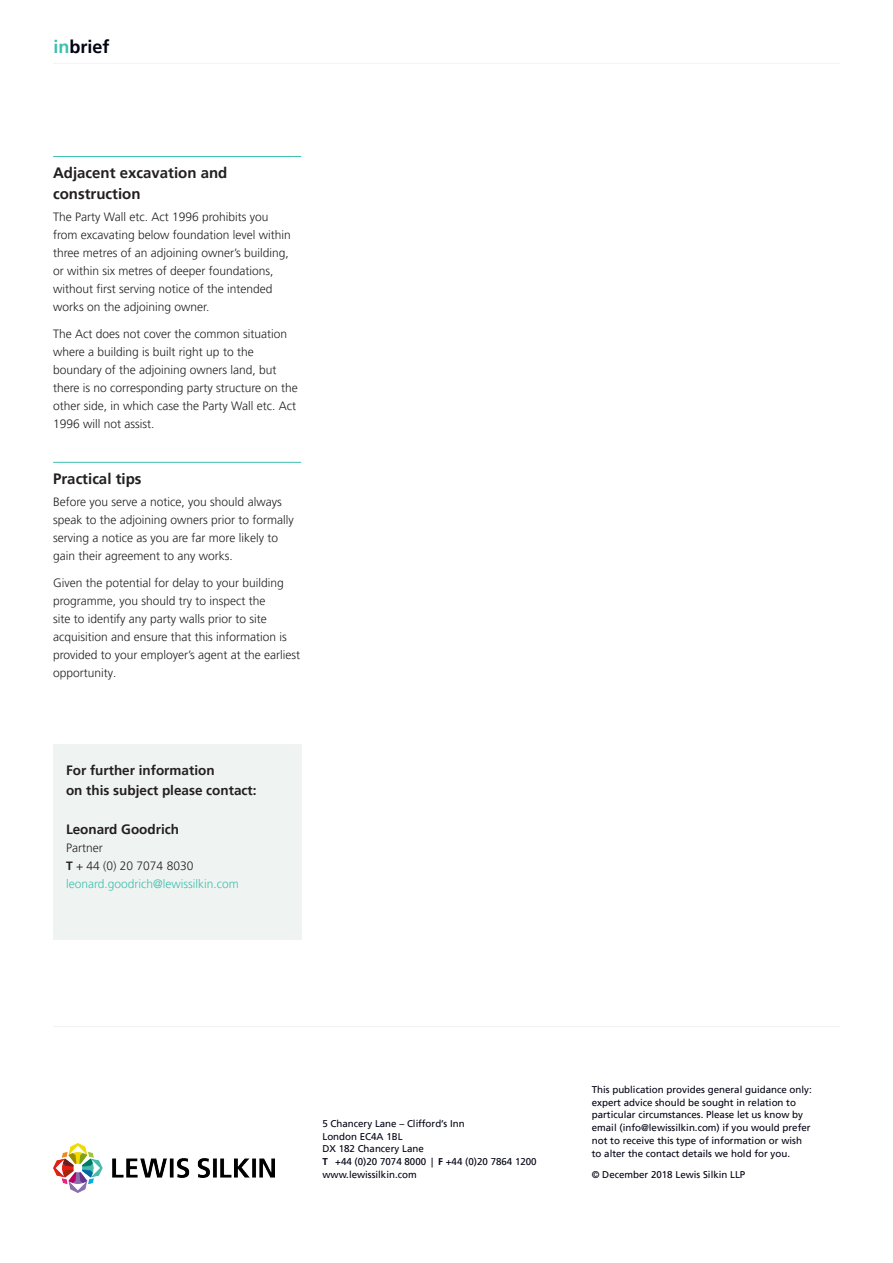
<style>
.page{position:relative;width:893px;height:1263px;background:#fff}
.page>*{position:absolute;margin:0;border:0;box-sizing:border-box;transform-origin:0 0}
.t1{font:700 18px "Frutiger LT Pro";color:#000212}
.Inbrief_Sub-heading{font:700 15px/21px "Frutiger LT Pro";color:#231f20}
.t2{font:700 13.5px/19.5px "Frutiger LT Pro";color:#231f20}
.t3{font:300 12px/18px "Frutiger LT Pro";color:#231f20}
.t4{font:300 12px/18px "Frutiger LT Pro";color:#3fbfae}
.t5{font:9.75px/12.8px "Frutiger LT Pro";color:#000212}
.s1{color:#3fbfae}
.s2{font-weight:700;color:#231f20}
.s3{color:#231f20}
.s4{font-weight:700}
</style>
<div class="page">
<hr style="left:53px;top:156px;width:248px;height:1px;background:#3fbfae">
<hr style="left:53px;top:462px;width:248px;height:1px;background:#3fbfae">
<div style="left:53px;top:744px;width:248px;height:196px;background:#eff4f2"></div>
<hr style="left:53px;top:63px;width:787px;height:1px;background:#eff4f2">
<hr style="left:53px;top:1026px;width:787px;height:1px;background:#eff4f2">
<img style="left:53px;top:1143px;width:221px;height:50px">
<p class="t1" style="left:54px;top:36px;width:58px"><span class="s1">in</span>brief</p>
<p class="Inbrief_Sub-heading" style="left:53px;top:162px;width:176px">Adjacent excavation and construction</p>
<p class="t3" style="left:53px;top:208px;width:239px">The Party Wall etc. Act 1996 prohibits you from excavating below foundation level within three metres of an adjoining owner’s building, or within six metres of deeper foundations, without first serving notice of the intended works on the adjoining owner.</p>
<p class="t3" style="left:53px;top:325px;width:246px">The Act does not cover the common situation where a building is built right up to the boundary of the adjoining owners land, but there is no corresponding party structure on the other side, in which case the Party Wall etc. Act 1996 will not assist.</p>
<p class="Inbrief_Sub-heading" style="left:53px;top:468px;width:90px">Practical tips</p>
<p class="t3" style="left:53px;top:493px;width:242px">Before you serve a notice, you should always speak to the adjoining owners prior to formally serving a notice as you are far more likely to gain their agreement to any works.</p>
<p class="t3" style="left:53px;top:574px;width:249px">Given the potential for delay to your building programme, you should try to inspect the<br>site to identify any party walls prior to site acquisition and ensure that this information is provided to your employer’s agent at the earliest opportunity.</p>
<p class="t2" style="left:66px;top:761px;width:192px">For further information<br>on this subject please contact:</p>
<p class="t2" style="left:66px;top:819px;width:115px">Leonard Goodrich</p>
<p class="t3" style="left:66px;top:839px;width:38px">Partner</p>
<p class="t4" style="left:66px;top:857px;width:174px"><span class="s2">T</span> <span class="s3">+ 44 (0) 20 7074 8030 </span>leonard.goodrich@lewissilkin.com</p>
<p class="t5" style="left:322px;top:1117px;width:144px">5 Chancery Lane – Clifford’s Inn<br>London EC4A 1BL</p>
<p class="t5" style="left:322px;top:1143px;width:103px">DX 182 Chancery Lane</p>
<p class="t5" style="left:322px;top:1155px;width:216px"><span class="s4">T</span> +44 (0)20 7074 8000 | <span class="s4">F</span> +44 (0)20 7864 1200</p>
<p class="t5" style="left:322px;top:1168px;width:96px">www.lewissilkin.com</p>
<p class="t5" style="left:592px;top:1083px;width:221px">This publication provides general guidance only: expert advice should be sought in relation to particular circumstances. Please let us know by email (info@lewissilkin.com) if you would prefer not to receive this type of information or wish to alter the contact details we hold for you.</p>
<p class="t5" style="left:592px;top:1168px;width:155px">© December 2018 Lewis Silkin LLP</p>
</div>
